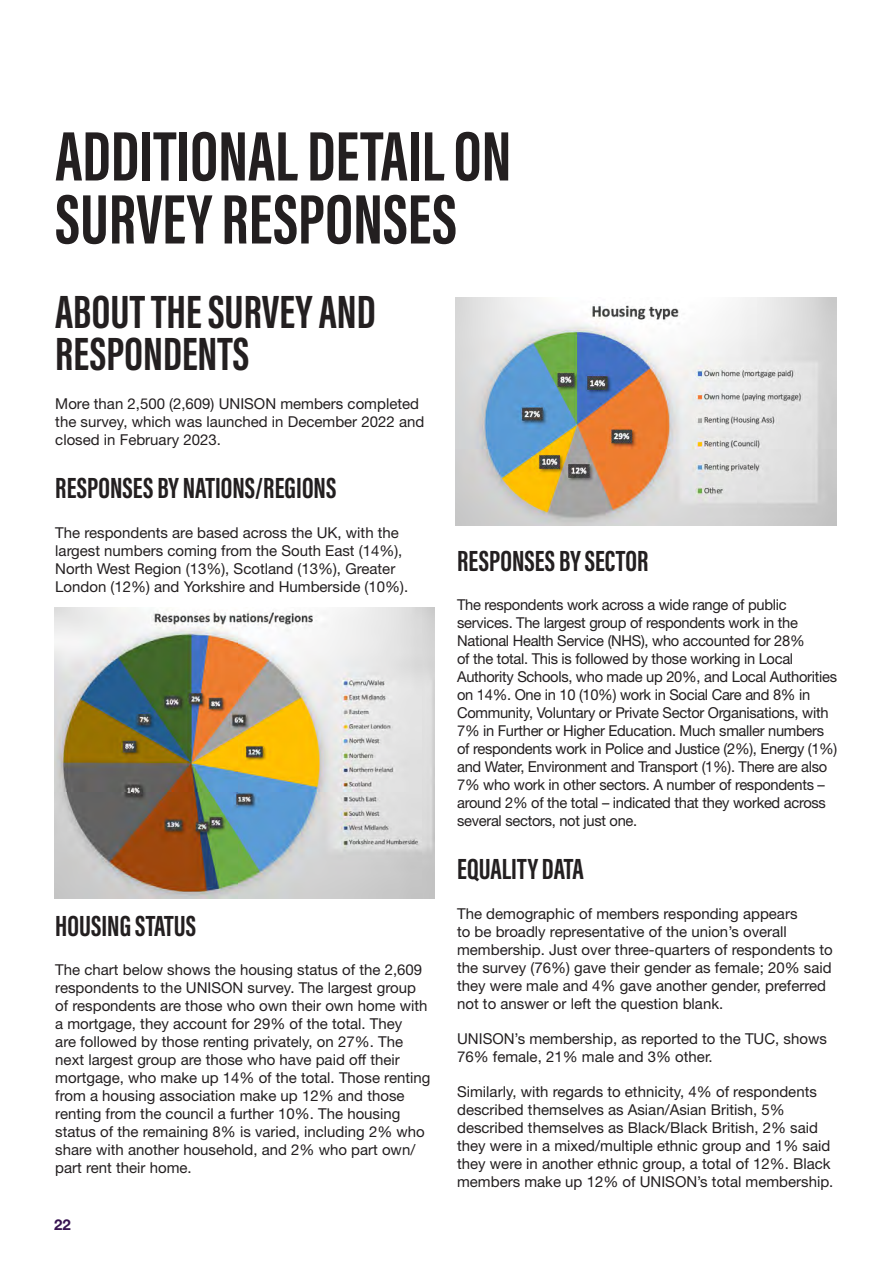
<style>
.page{position:relative;width:893px;height:1263px;background:#fff}
.page>*{position:absolute;margin:0;border:0;box-sizing:border-box;transform-origin:0 0}
.a-head{font:72px/63px "Acumin Variable Concept";color:#231f20}
.b-head{font:48px/42px "Acumin Variable Concept";color:#231f20}
.c-head{font:30px "Acumin Variable Concept";color:#231f20}
.text{font:15px/18px "Helvetica Neue LT Std";color:#231f20}
.text-2{font:15px/18px "Helvetica Neue LT Std";letter-spacing:-.02em;color:#231f20}
.t1{font:700 15px "Helvetica Neue LT Std";color:#381451}
</style>
<div class="page">
<img style="left:54px;top:608px;width:381px;height:290px">
<img style="left:456px;top:298px;width:380px;height:227px">
<p class="a-head" style="left:55px;top:121px;width:458px">ADDITIONAL DETAIL ON<br>SURVEY RESPONSES</p>
<p class="b-head" style="left:55px;top:288px;width:322px">ABOUT THE SURVEY AND<br>RESPONDENTS</p>
<p class="text" style="left:55px;top:395px;width:370px">More than 2,500 (2,609) UNISON members completed the survey, which was launched in December 2022 and closed in February 2023.</p>
<p class="c-head" style="left:55px;top:467px;width:283px">RESPONSES BY NATIONS/REGIONS</p>
<p class="text" style="left:55px;top:523px;width:354px">The respondents are based across the UK, with the largest numbers coming from the South East (14%), North West Region (13%), Scotland (13%), Greater London (12%) and Yorkshire and Humberside (10%).</p>
<p class="c-head" style="left:55px;top:904px;width:142px">HOUSING STATUS</p>
<p class="text" style="left:55px;top:960px;width:377px">The chart below shows the housing status of the 2,609 respondents to the UNISON survey. The largest group of respondents are those who own their own home with a mortgage, they account for 29% of the total. They<br>are followed by those renting privately, on 27%. The next largest group are those who have paid off their mortgage, who make up 14% of the total. Those renting from a housing association make up 12% and those renting from the council a further 10%. The housing status of the remaining 8% is varied, including 2% who share with another household, and 2% who part own/ part rent their home.</p>
<p class="t1" style="left:54px;top:1216px;width:18px">22</p>
<p class="c-head" style="left:457px;top:540px;width:193px">RESPONSES BY SECTOR</p>
<p class="text-2" style="left:457px;top:596px;width:382px">The respondents work across a wide range of public services. The largest group of respondents work in the National Health Service (NHS), who accounted for 28%<br>of the total. This is followed by those working in Local Authority Schools, who made up 20%, and Local Authorities on 14%. One in 10 (10%) work in Social Care and 8% in Community, Voluntary or Private Sector Organisations, with 7% in Further or Higher Education. Much smaller numbers of respondents work in Police and Justice (2%), Energy (1%) and Water, Environment and Transport (1%). There are also 7% who work in other sectors. A number of respondents – around 2% of the total – indicated that they worked across several sectors, not just one.</p>
<p class="c-head" style="left:457px;top:848px;width:128px">EQUALITY DATA</p>
<p class="text" style="left:457px;top:904px;width:377px">The demographic of members responding appears<br>to be broadly representative of the union’s overall membership. Just over three-quarters of respondents to the survey (76%) gave their gender as female; 20% said they were male and 4% gave another gender, preferred not to answer or left the question blank.</p>
<p class="text" style="left:457px;top:1029px;width:371px">UNISON’s membership, as reported to the TUC, shows<br>76% female, 21% male and 3% other.</p>
<p class="text" style="left:457px;top:1082px;width:378px">Similarly, with regards to ethnicity, 4% of respondents described themselves as Asian/Asian British, 5% described themselves as Black/Black British, 2% said they were in a mixed/multiple ethnic group and 1% said they were in another ethnic group, a total of 12%. Black members make up 12% of UNISON’s total membership.</p>
</div>
